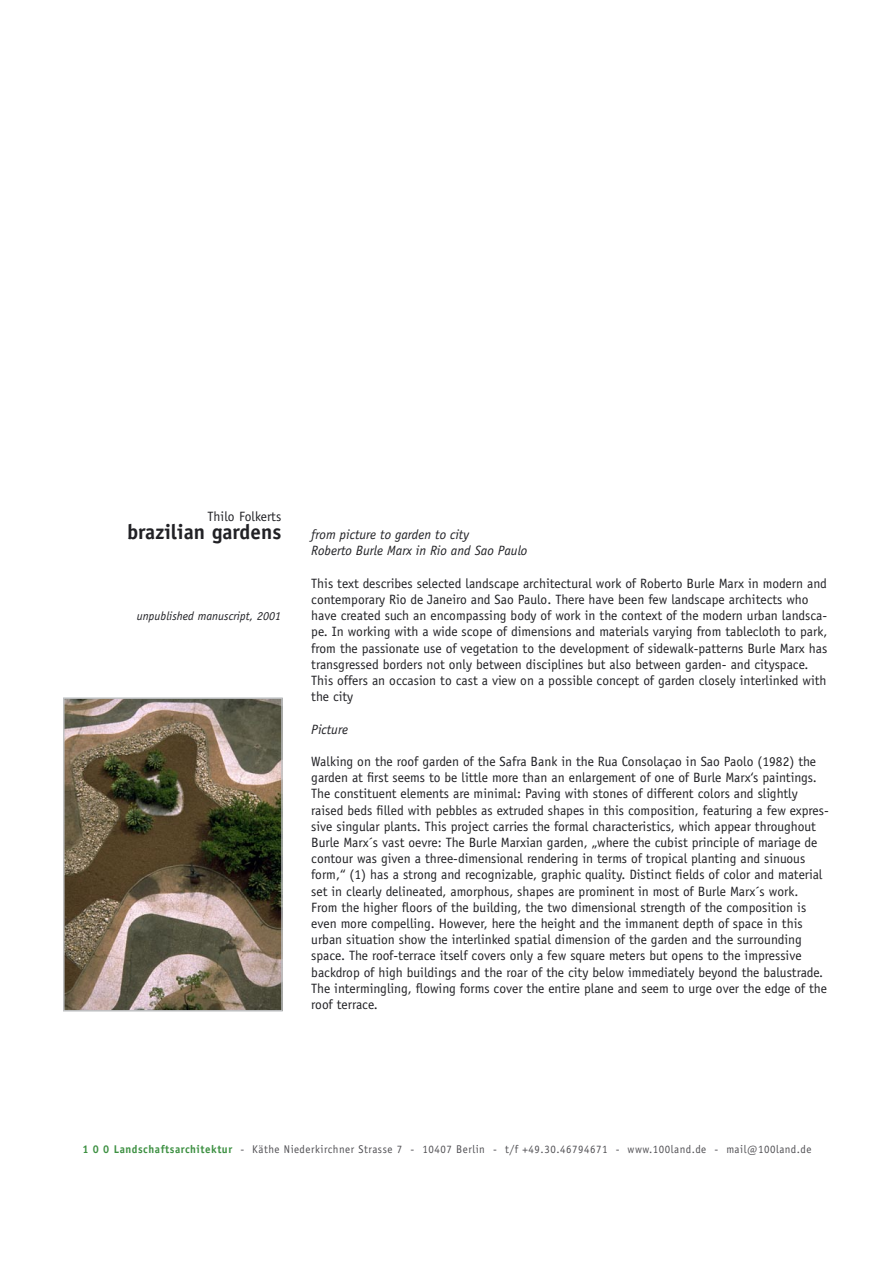
<style>
.page{position:relative;width:893px;height:1263px;background:#fff}
.page>*{position:absolute;margin:0;border:0;box-sizing:border-box;transform-origin:0 0}
.t1{font:700 21px "Officina Sans";color:#212125}
.t2{font:13.5px/16.2px "Officina Sans";color:#212125}
.t3{font:italic 13.5px "Officina Sans";color:#212125}
.t4{font:italic 12px "Officina Sans";color:#212125}
.t5{font:11.25px "Officina Sans";letter-spacing:.05em;color:#515054}
.s1{font-weight:700;color:#3d9042}
</style>
<div class="page">
<img style="left:66px;top:700px;width:214px;height:308px">
<div style="left:63px;top:697px;width:220px;height:314px;border:2px solid #c0c2c4"></div>
<p class="t2" style="left:208px;top:508px;width:75px">Thilo Folkerts</p>
<p class="t1" style="left:127px;top:518px;width:156px">brazilian gardens</p>
<p class="t4" style="left:137px;top:609px;width:146px">unpublished manuscript, 2001</p>
<p class="t3" style="left:311px;top:527px;width:159px">from picture to garden to city</p>
<p class="t3" style="left:311px;top:543px;width:218px">Roberto Burle Marx in Rio and Sao Paulo</p>
<p class="t2" style="left:311px;top:575px;width:518px">This text describes selected landscape architectural work of Roberto Burle Marx in modern and contemporary Rio de Janeiro and Sao Paulo. There have been few landscape architects who have created such an encompassing body of work in the context of the modern urban landsca&shy;pe. In working with a wide scope of dimensions and materials varying from tablecloth to park, from the passionate use of vegetation to the development of sidewalk-patterns Burle Marx has transgressed borders not only between disciplines but also between garden- and cityspace.<br>This offers an occasion to cast a view on a possible concept of garden closely interlinked with the city</p>
<p class="t3" style="left:311px;top:721px;width:38px">Picture</p>
<p class="t2" style="left:311px;top:753px;width:519px">Walking on the roof garden of the Safra Bank in the Rua Consolaçao in Sao Paolo (1982) the garden at first seems to be little more than an enlargement of one of Burle Marx‘s paintings.<br>The constituent elements are minimal: Paving with stones of different colors and slightly raised beds filled with pebbles as extruded shapes in this composition, featuring a few expres&shy;sive singular plants. This project carries the formal characteristics, which appear throughout Burle Marx´s vast oevre: The Burle Marxian garden, „where the cubist principle of mariage de contour was given a three-dimensional rendering in terms of tropical planting and sinuous form,“ (1) has a strong and recognizable, graphic quality. Distinct fields of color and material set in clearly delineated, amorphous, shapes are prominent in most of Burle Marx´s work.</p>
<p class="t2" style="left:311px;top:899px;width:517px">From the higher floors of the building, the two dimensional strength of the composition is even more compelling. However, here the height and the immanent depth of space in this urban situation show the interlinked spatial dimension of the garden and the surrounding space. The roof-terrace itself covers only a few square meters but opens to the impressive backdrop of high buildings and the roar of the city below immediately beyond the balustrade.<br>The intermingling, flowing forms cover the entire plane and seem to urge over the edge of the roof terrace.</p>
<p class="t5" style="left:82px;top:1143px;width:730px"><span class="s1">1 0 0 Landschaftsarchitektur</span> - Käthe Niederkirchner Strasse 7 - 10407 Berlin - t/f +49.30.46794671 - www.100land.de - mail@100land.de</p>
</div>
